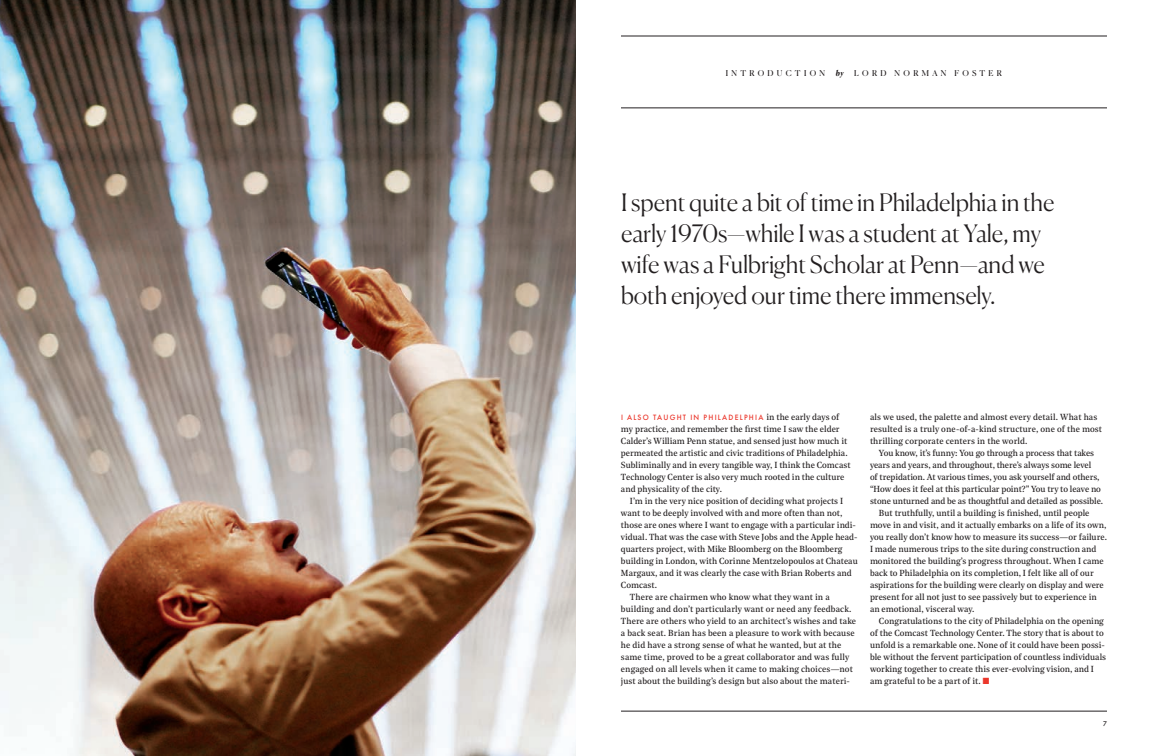
<style>
.page{position:relative;width:1152px;height:756px;background:#fff}
.page>*{position:absolute;margin:0;border:0;box-sizing:border-box;transform-origin:0 0}
.Intro_1{font:300 24px/31px "Canela";letter-spacing:-.005em;color:#231f20}
.Body{font:8.8px/12px "Noe Text";color:#231f20;scale:.96 1}
.Body-2{font:500 8px "Futura PT";letter-spacing:.16em;color:#eb372c;scale:.96 1}
.t1{font:8px "Canela";letter-spacing:.42em;color:#231f20}
.t2{font:italic 700 8px "Canela";color:#231f20}
.t3{font:500 7px "Futura PT";color:#231f20}
.s1{font-family:"Noe Text";font-weight:400;font-size:8.8px;color:#231f20}
.s2{color:#eb372c}
</style>
<div class="page">
<hr style="left:621px;top:711px;width:486px;height:1px;background:#231f20">
<hr style="left:621px;top:36px;width:486px;height:1px;background:#231f20">
<img style="left:0;top:0;width:576px;height:756px">
<hr style="left:621px;top:108px;width:486px;height:1px;background:#231f20">
<p class="t1" style="left:726px;top:67px;width:101px">INTRODUCTION</p>
<p class="t2" style="left:836px;top:67px;width:10px">by</p>
<p class="t1" style="left:854px;top:67px;width:149px">LORD NORMAN FOSTER</p>
<p class="Intro_1" style="left:621px;top:184px;width:435px">I spent quite a bit of time in Philadelphia in the early 1970s—while I was a student at Yale, my wife was a Fulbright Scholar at Penn—and we both enjoyed our time there immensely.</p>
<p class="Body-2" style="left:621px;top:413px;width:229px">I ALSO TAUGHT IN PHILADELPHIA <span class="s1">in the early days of</span></p>
<p class="Body" style="left:621px;top:422px;width:241px">my practice, and remember the first time I saw the elder Calder’s William Penn statue, and sensed just how much it permeated the artistic and civic traditions of Philadelphia.<br>Subliminally and in every tangible way, I think the Comcast Technology Center is also very much rooted in the culture and physicality of the city.</p>
<p class="Body" style="left:621px;top:494px;width:248px;text-indent:9px">I’m in the very nice position of deciding what projects I want to be deeply involved with and more often than not, those are ones where I want to engage with a particular indi&shy;vidual. That was the case with Steve Jobs and the Apple head&shy;quarters project, with Mike Bloomberg on the Bloomberg building in London, with Corinne Mentzelopoulos at Chateau Margaux, and it was clearly the case with Brian Roberts and Comcast.</p>
<p class="Body" style="left:621px;top:590px;width:247px;text-indent:9px">There are chairmen who know what they want in a building and don’t particularly want or need any feedback.<br>There are others who yield to an architect’s wishes and take a back seat. Brian has been a pleasure to work with because he did have a strong sense of what he wanted, but at the same time, proved to be a great collaborator and was fully engaged on all levels when it came to making choices—not just about the building’s design but also about the materi-</p>
<p class="Body" style="left:870px;top:410px;width:243px">als we used, the palette and almost every detail. What has resulted is a truly one-of-a-kind structure, one of the most thrilling corporate centers in the world.</p>
<p class="Body" style="left:870px;top:446px;width:244px;text-indent:9px">You know, it’s funny: You go through a process that takes years and years, and throughout, there’s always some level<br>of trepidation. At various times, you ask yourself and others, “How does it feel at this particular point?” You try to leave no stone unturned and be as thoughtful and detailed as possible.</p>
<p class="Body" style="left:870px;top:506px;width:248px;text-indent:9px">But truthfully, until a building is finished, until people move in and visit, and it actually embarks on a life of its own, you really don’t know how to measure its success—or failure.<br>I made numerous trips to the site during construction and monitored the building’s progress throughout. When I came back to Philadelphia on its completion, I felt like all of our aspirations for the building were clearly on display and were present for all not just to see passively but to experience in an emotional, visceral way.</p>
<p class="Body" style="left:870px;top:614px;width:248px;text-indent:9px">Congratulations to the city of Philadelphia on the opening of the Comcast Technology Center. The story that is about to unfold is a remarkable one. None of it could have been possi&shy;ble without the fervent participation of countless individuals working together to create this ever-evolving vision, and I am grateful to be a part of it. <span class="s2">■</span></p>
<p class="t3" style="left:1103px;top:719px;width:5px">7</p>
</div>
